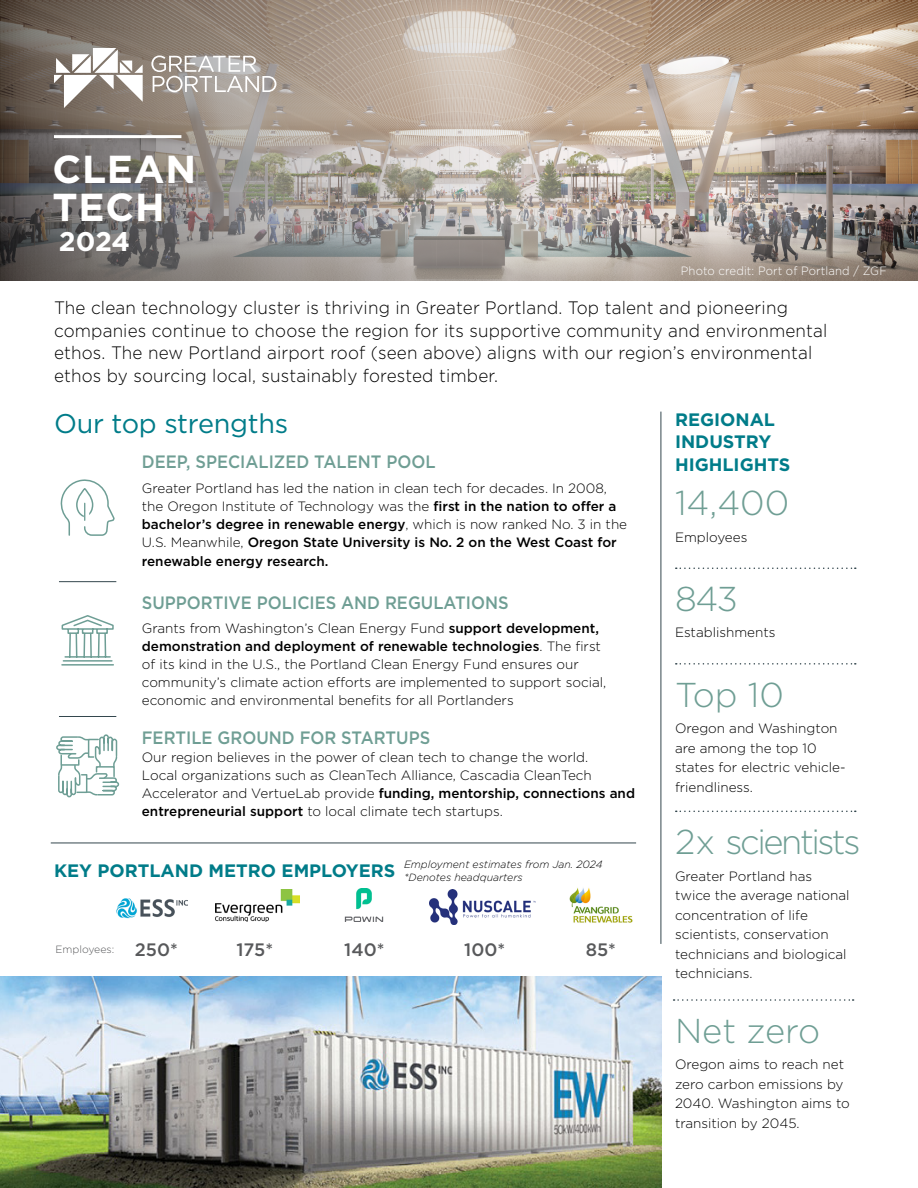
<style>
.page{position:relative;width:918px;height:1188px;background:#fff}
.page>*{position:absolute;margin:0;border:0;box-sizing:border-box;transform-origin:0 0}
.t1{font:700 39px/37.5px "Gotham";letter-spacing:.02em;color:#fff}
.t2{font:300 34.5px "Gotham";letter-spacing:-.04em;color:#6f9e94}
.t3{font:300 34.5px "Gotham";letter-spacing:-.07em;color:#6f9e94}
.t4{font:27px "Gotham";letter-spacing:-.01em;color:#007c89}
.t5{font:700 27px "Gotham";color:#fff}
.t6{font:300 18px/22.5px "Gotham";letter-spacing:.01em;color:#000;scale:.95 1}
.t7{font:700 18px/22.5px "Gotham";color:#007c89}
.t8{font:500 18px "Gotham";color:#58595b}
.t9{font:500 17.85px "Gotham";color:#6f9e94;scale:.92 1}
.t10{font:300 13.5px/19.5px "Gotham";color:#000}
.t11{font:500 13.5px "Gotham";color:#000}
.t12{font:300 12px "Gotham";letter-spacing:.01em;color:#fff;scale:.95 1}
.t13{font:italic 300 10.5px/13.5px "Gotham";color:#000}
.t14{font:300 10.5px "Gotham";color:#58595b}
.s1{font-weight:500}
.s2{font-weight:500;font-size:18px}
</style>
<div class="page">
<img style="left:0;top:0;width:918px;height:280px">
<hr style="left:54px;top:135px;width:127px;height:3px;background:#fff">
<svg style="left:676px;top:568px;width:180px;height:1px"></svg>
<svg style="left:676px;top:811px;width:180px;height:1px"></svg>
<svg style="left:674px;top:999px;width:180px;height:2px"></svg>
<svg style="left:676px;top:663px;width:180px;height:2px"></svg>
<img style="left:569px;top:887px;width:64px;height:36px">
<hr style="left:661px;top:412px;width:1px;height:532px;background:#34474e">
<hr style="left:51px;top:843px;width:585px;height:1px;background:#34474e">
<hr style="left:59px;top:581px;width:57px;height:1px;background:#34474e">
<hr style="left:59px;top:716px;width:57px;height:1px;background:#34474e">
<img style="left:0;top:976px;width:661px;height:212px">
<img style="left:344px;top:889px;width:40px;height:33px">
<img style="left:116px;top:898px;width:71px;height:20px">
<img style="left:216px;top:889px;width:84px;height:32px">
<img style="left:429px;top:889px;width:107px;height:36px">
<svg style="left:151px;top:55px;width:125px;height:37px;background:#b8b3ae"></svg>
<svg style="left:54px;top:48px;width:89px;height:60px"></svg>
<svg style="left:61px;top:479px;width:54px;height:57px"></svg>
<svg style="left:61px;top:615px;width:53px;height:51px"></svg>
<svg style="left:56px;top:734px;width:64px;height:64px"></svg>
<h1 class="t1" style="left:52px;top:151px;width:145px">CLEAN<br>TECH</h1>
<h3 class="t5" style="left:59px;top:224px;width:73px">2024</h3>
<p class="t12" style="left:681px;top:264px;width:218px">Photo credit: Port of Portland / ZGF</p>
<p class="t6" style="left:54px;top:296px;width:816px">The clean technology cluster is thriving in Greater Portland. Top talent and pioneering companies continue to choose the region for its supportive community and environmental ethos. The new Portland airport roof (seen above) aligns with our region’s environmental ethos by sourcing local, sustainably forested timber.</p>
<h3 class="t7" style="left:675px;top:408px;width:117px">REGIONAL<br>INDUSTRY<br>HIGHLIGHTS</h3>
<h3 class="t4" style="left:54px;top:406px;width:236px">Our top strengths</h3>
<h3 class="t9" style="left:142px;top:450px;width:321px">DEEP, SPECIALIZED TALENT POOL</h3>
<p class="t10" style="left:142px;top:478px;width:487px;line-height:18px">Greater Portland has led the nation in clean tech for decades. In 2008, the Oregon Institute of Technology was the <span class="s1">first in the nation to offer a bachelor’s degree in renewable energy</span>, which is now ranked No. 3 in the U.S. Meanwhile, <span class="s1">Oregon State University is No. 2 on the West Coast for</span></p>
<p class="t11" style="left:142px;top:552px;width:188px">renewable energy research.</p>
<h3 class="t9" style="left:142px;top:591px;width:400px">SUPPORTIVE POLICIES AND REGULATIONS</h3>
<p class="t10" style="left:142px;top:619px;width:466px;line-height:18px">Grants from Washington’s Clean Energy Fund <span class="s1">support development, demonstration and deployment of renewable technologies</span>. The first of its kind in the U.S., the Portland Clean Energy Fund ensures our community’s climate action efforts are implemented to support social, economic and environmental benefits for all Portlanders</p>
<h3 class="t9" style="left:142px;top:726px;width:315px">FERTILE GROUND FOR STARTUPS</h3>
<p class="t10" style="left:142px;top:748px;width:495px;line-height:18px">Our region believes in the power of clean tech to change the world.<br>Local organizations such as CleanTech Alliance, Cascadia CleanTech Accelerator and VertueLab provide <span class="s1">funding, mentorship, connections and entrepreneurial support</span> to local climate tech startups.</p>
<h2 class="t2" style="left:675px;top:481px;width:116px">14,400</h2>
<p class="t10" style="left:675px;top:527px;width:74px">Employees</p>
<h2 class="t2" style="left:675px;top:577px;width:64px">843</h2>
<p class="t10" style="left:675px;top:622px;width:102px">Establishments</p>
<h2 class="t2" style="left:675px;top:673px;width:110px">Top 10</h2>
<p class="t10" style="left:675px;top:718px;width:172px">Oregon and Washington are among the top 10 states for electric vehicle&shy;friendliness.</p>
<h2 class="t3" style="left:675px;top:820px;width:187px">2x scientists</h2>
<p class="t10" style="left:675px;top:866px;width:176px">Greater Portland has twice the average national concentration of life scientists, conservation technicians and biological technicians.</p>
<p class="t13" style="left:404px;top:857px;width:200px">Employment estimates from Jan. 2024 *Denotes headquarters</p>
<h3 class="t7" style="left:54px;top:859px;width:343px">KEY PORTLAND METRO EMPLOYERS</h3>
<p class="t14" style="left:56px;top:943px;width:124px">Employees: <span class="s2">250*</span></p>
<h3 class="t8" style="left:237px;top:938px;width:38px">175*</h3>
<h3 class="t8" style="left:344px;top:938px;width:42px">140*</h3>
<h3 class="t8" style="left:464px;top:938px;width:42px">100*</h3>
<h3 class="t8" style="left:586px;top:938px;width:32px">85*</h3>
<h2 class="t2" style="left:675px;top:1009px;width:147px">Net zero</h2>
<p class="t10" style="left:675px;top:1054px;width:176px">Oregon aims to reach net zero carbon emissions by<br>2040. Washington aims to transition by 2045.</p>
</div>
